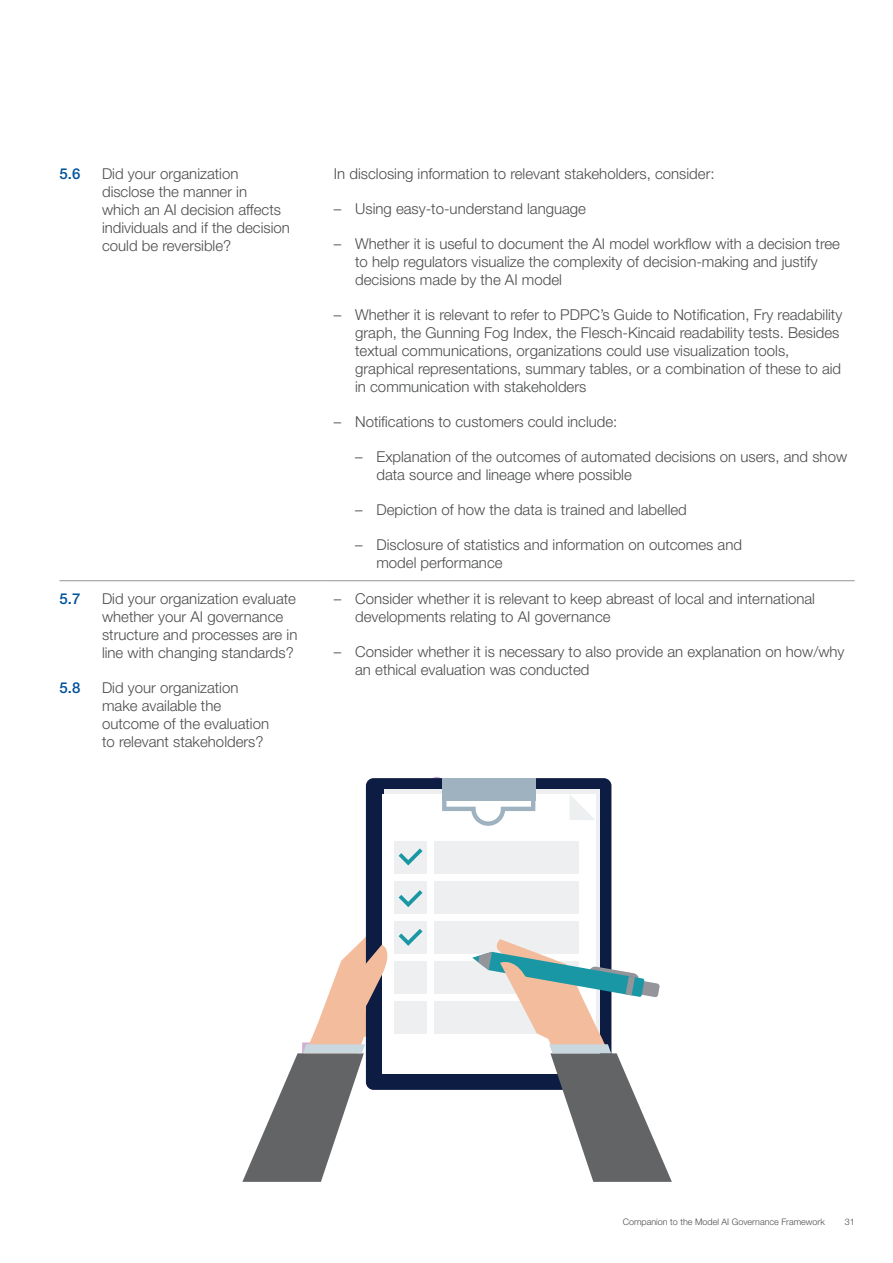
<style>
.page{position:relative;width:893px;height:1263px;background:#fff}
.page>*{position:absolute;margin:0;border:0;box-sizing:border-box;transform-origin:0 0}
.t1{font:300 15px/18px "Helvetica Neue LT Pro";color:#4b4c4d}
.t2{font:500 15px "Helvetica Neue LT Pro";color:#01529a}
.t3{font:300 9px "Helvetica Neue LT Pro";color:#4b4c4d}
</style>
<div class="page">
<hr style="left:60px;top:580px;width:261px;height:1px;background:#939598">
<hr style="left:321px;top:580px;width:534px;height:1px;background:#939598">
<div style="left:428px;top:777px;width:17px;height:16px;background:#d0b1d3;border-radius:50%"></div>
<svg style="left:366px;top:778px;width:245px;height:312px;fill:#0d1c42"></svg>
<div style="left:382px;top:794px;width:213px;height:280px;background:#fff"></div>
<div style="left:442px;top:778px;width:93px;height:23px;background:#9eb2bf"></div>
<div style="left:434px;top:881px;width:144px;height:33px;background:#edeff0"></div>
<div style="left:394px;top:881px;width:33px;height:33px;background:#edeff0"></div>
<svg style="left:384px;top:792px;width:211px;height:120px"></svg>
<svg style="left:242px;top:921px;width:430px;height:261px"></svg>
<p class="t2" style="left:60px;top:164px;width:22px">5.6</p>
<p class="t1" style="left:102px;top:164px;width:189px">Did your organization disclose the manner in<br>which an AI decision affects individuals and if the decision could be reversible?</p>
<p class="t1" style="left:334px;top:164px;width:382px">In disclosing information to relevant stakeholders, consider:</p>
<p class="t1" style="left:334px;top:199px;width:254px">– Using easy-to-understand language</p>
<p class="t1" style="left:355px;top:234px;width:486px;text-indent:-21px">– Whether it is useful to document the AI model workflow with a decision tree to help regulators visualize the complexity of decision-making and justify decisions made by the AI model</p>
<p class="t1" style="left:355px;top:305px;width:489px;text-indent:-21px">– Whether it is relevant to refer to PDPC’s Guide to Notification, Fry readability graph, the Gunning Fog Index, the Flesch-Kincaid readability tests. Besides textual communications, organizations could use visualization tools, graphical representations, summary tables, or a combination of these to aid in communication with stakeholders</p>
<p class="t1" style="left:334px;top:412px;width:285px">– Notifications to customers could include:</p>
<p class="t1" style="left:376px;top:447px;width:472px;text-indent:-21px">– Explanation of the outcomes of automated decisions on users, and show data source and lineage where possible</p>
<p class="t1" style="left:355px;top:500px;width:333px">– Depiction of how the data is trained and labelled</p>
<p class="t1" style="left:376px;top:535px;width:367px;text-indent:-21px">– Disclosure of statistics and information on outcomes and model performance</p>
<p class="t2" style="left:60px;top:590px;width:22px">5.7</p>
<p class="t1" style="left:102px;top:589px;width:197px">Did your organization evaluate whether your AI governance structure and processes are in line with changing standards?</p>
<p class="t2" style="left:60px;top:679px;width:22px">5.8</p>
<p class="t1" style="left:102px;top:678px;width:168px">Did your organization make available the outcome of the evaluation to relevant stakeholders?</p>
<p class="t1" style="left:355px;top:589px;width:461px;text-indent:-21px">– Consider whether it is relevant to keep abreast of local and international developments relating to AI governance</p>
<p class="t1" style="left:355px;top:642px;width:491px;text-indent:-21px">– Consider whether it is necessary to also provide an explanation on how/why an ethical evaluation was conducted</p>
<p class="t3" style="left:623px;top:1216px;width:204px">Companion to the Model AI Governance Framework</p>
<p class="t3" style="left:845px;top:1216px;width:12px">31</p>
</div>
